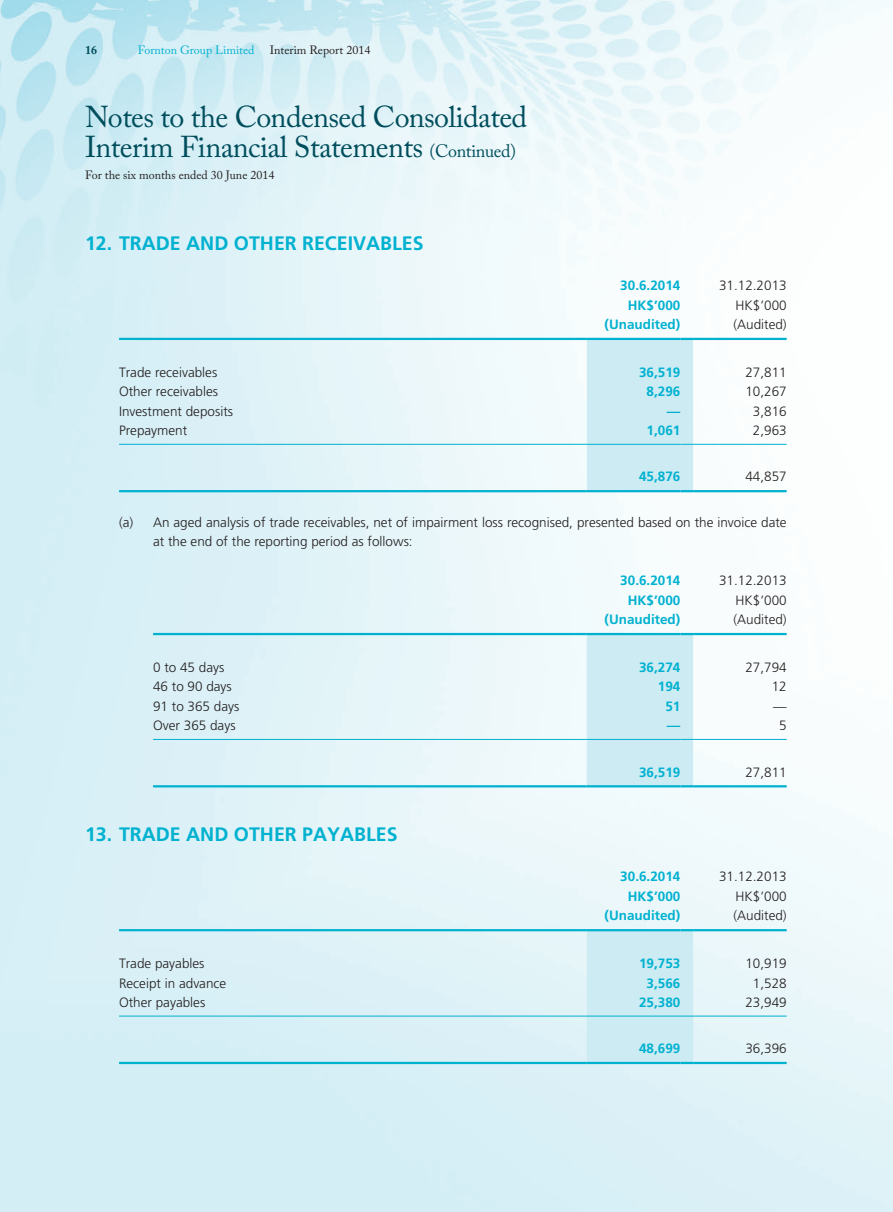
<style>
.page{position:relative;width:893px;height:1212px;background:#fff}
.page>*{position:absolute;margin:0;border:0;box-sizing:border-box;transform-origin:0 0}
.t1{font:30px/30px "Adobe Caslon Pro";letter-spacing:-.02em;color:#004e5d}
.t2{font:700 19.5px "Frutiger LT Std";color:#00b1d0}
.t3{font:300 13.5px/19.5px "Frutiger LT Std";color:#231f20}
.t4{font:700 13.5px "Frutiger LT Std";color:#00b1d0}
.t5{font:12px "Adobe Caslon Pro";color:#231f20}
.t6{font:12px "Adobe Caslon Pro";color:#00b1d0}
.t7{font:700 12px "Adobe Caslon Pro";color:#004e5d}
.s1{font-size:18px}
</style>
<div class="page">
<hr style="left:119px;top:444px;width:468px;height:1px;background:#00b1d0">
<hr style="left:693px;top:444px;width:94px;height:1px;background:#00b1d0">
<hr style="left:119px;top:338px;width:468px;height:2px;background:#00b1d0">
<hr style="left:693px;top:338px;width:94px;height:2px;background:#00b1d0">
<hr style="left:119px;top:490px;width:468px;height:2px;background:#00b1d0">
<div style="left:587px;top:338px;width:106px;height:154px;background:#ccebf3"></div>
<hr style="left:693px;top:490px;width:94px;height:2px;background:#00b1d0">
<hr style="left:153px;top:739px;width:434px;height:1px;background:#00b1d0">
<hr style="left:693px;top:739px;width:94px;height:1px;background:#00b1d0">
<hr style="left:153px;top:633px;width:434px;height:2px;background:#00b1d0">
<hr style="left:693px;top:633px;width:94px;height:2px;background:#00b1d0">
<hr style="left:153px;top:785px;width:434px;height:2px;background:#00b1d0">
<div style="left:587px;top:633px;width:106px;height:154px;background:#ccebf3"></div>
<hr style="left:693px;top:785px;width:94px;height:2px;background:#00b1d0">
<hr style="left:119px;top:1016px;width:468px;height:1px;background:#00b1d0">
<hr style="left:693px;top:1016px;width:94px;height:1px;background:#00b1d0">
<hr style="left:119px;top:929px;width:468px;height:2px;background:#00b1d0">
<hr style="left:693px;top:929px;width:94px;height:2px;background:#00b1d0">
<hr style="left:119px;top:1062px;width:468px;height:2px;background:#00b1d0">
<div style="left:587px;top:929px;width:106px;height:135px;background:#ccebf3"></div>
<hr style="left:693px;top:1062px;width:94px;height:2px;background:#00b1d0">
<p class="t7" style="left:85px;top:43px;width:13px">16</p>
<p class="t6" style="left:138px;top:43px;width:118px">Fornton Group Limited</p>
<p class="t5" style="left:270px;top:43px;width:102px">Interim Report 2014</p>
<h1 class="t1" style="left:85px;top:102px;width:444px">Notes to the Condensed Consolidated<br>Interim Financial Statements <span class="s1">(Continued)</span></h1>
<p class="t5" style="left:85px;top:168px;width:191px">For the six months ended 30 June 2014</p>
<h2 class="t2" style="left:85px;top:232px;width:340px">12. TRADE AND OTHER RECEIVABLES</h2>
<p class="t4" style="left:620px;top:277px;width:62px">30.6.2014</p>
<p class="t3" style="left:719px;top:276px;width:69px">31.12.2013</p>
<p class="t4" style="left:628px;top:297px;width:54px">HK$’000</p>
<p class="t3" style="left:736px;top:295px;width:53px">HK$’000</p>
<p class="t4" style="left:605px;top:316px;width:77px">(Unaudited)</p>
<p class="t3" style="left:733px;top:315px;width:55px">(Audited)</p>
<p class="t3" style="left:119px;top:362px;width:100px">Trade receivables</p>
<p class="t4" style="left:639px;top:364px;width:43px">36,519</p>
<p class="t3" style="left:745px;top:362px;width:43px">27,811</p>
<p class="t3" style="left:119px;top:382px;width:100px">Other receivables</p>
<p class="t4" style="left:647px;top:384px;width:35px">8,296</p>
<p class="t3" style="left:745px;top:382px;width:43px">10,267</p>
<p class="t3" style="left:119px;top:401px;width:116px">Investment deposits</p>
<p class="t4" style="left:667px;top:403px;width:15px">—</p>
<p class="t3" style="left:753px;top:401px;width:35px">3,816</p>
<p class="t3" style="left:119px;top:421px;width:70px">Prepayment</p>
<p class="t4" style="left:647px;top:423px;width:35px">1,061</p>
<p class="t3" style="left:753px;top:421px;width:35px">2,963</p>
<p class="t4" style="left:639px;top:469px;width:43px">45,876</p>
<p class="t3" style="left:745px;top:467px;width:43px">44,857</p>
<p class="t3" style="left:153px;top:512px;width:635px;text-indent:-34px">(a) An aged analysis of trade receivables, net of impairment loss recognised, presented based on the invoice date at the end of the reporting period as follows:</p>
<p class="t4" style="left:620px;top:573px;width:62px">30.6.2014</p>
<p class="t3" style="left:719px;top:571px;width:69px">31.12.2013</p>
<p class="t4" style="left:628px;top:592px;width:54px">HK$’000</p>
<p class="t3" style="left:736px;top:590px;width:53px">HK$’000</p>
<p class="t4" style="left:605px;top:612px;width:77px">(Unaudited)</p>
<p class="t3" style="left:733px;top:610px;width:55px">(Audited)</p>
<p class="t3" style="left:153px;top:658px;width:73px">0 to 45 days</p>
<p class="t4" style="left:639px;top:659px;width:43px">36,274</p>
<p class="t3" style="left:745px;top:658px;width:43px">27,794</p>
<p class="t3" style="left:153px;top:677px;width:80px">46 to 90 days</p>
<p class="t4" style="left:658px;top:679px;width:24px">194</p>
<p class="t3" style="left:772px;top:677px;width:17px">12</p>
<p class="t3" style="left:153px;top:697px;width:88px">91 to 365 days</p>
<p class="t4" style="left:665px;top:698px;width:17px">51</p>
<p class="t3" style="left:773px;top:697px;width:15px">—</p>
<p class="t3" style="left:153px;top:716px;width:84px">Over 365 days</p>
<p class="t4" style="left:667px;top:718px;width:15px">—</p>
<p class="t3" style="left:779px;top:716px;width:9px">5</p>
<p class="t4" style="left:639px;top:764px;width:43px">36,519</p>
<p class="t3" style="left:745px;top:762px;width:43px">27,811</p>
<h2 class="t2" style="left:85px;top:823px;width:314px">13. TRADE AND OTHER PAYABLES</h2>
<p class="t4" style="left:620px;top:869px;width:62px">30.6.2014</p>
<p class="t3" style="left:719px;top:867px;width:69px">31.12.2013</p>
<p class="t4" style="left:628px;top:888px;width:54px">HK$’000</p>
<p class="t3" style="left:736px;top:887px;width:53px">HK$’000</p>
<p class="t4" style="left:605px;top:908px;width:77px">(Unaudited)</p>
<p class="t3" style="left:733px;top:906px;width:55px">(Audited)</p>
<p class="t3" style="left:119px;top:954px;width:87px">Trade payables</p>
<p class="t4" style="left:639px;top:955px;width:43px">19,753</p>
<p class="t3" style="left:745px;top:954px;width:43px">10,919</p>
<p class="t3" style="left:119px;top:973px;width:109px">Receipt in advance</p>
<p class="t4" style="left:647px;top:975px;width:35px">3,566</p>
<p class="t3" style="left:753px;top:973px;width:35px">1,528</p>
<p class="t3" style="left:119px;top:993px;width:88px">Other payables</p>
<p class="t4" style="left:639px;top:994px;width:43px">25,380</p>
<p class="t3" style="left:745px;top:993px;width:43px">23,949</p>
<p class="t4" style="left:639px;top:1040px;width:43px">48,699</p>
<p class="t3" style="left:745px;top:1039px;width:43px">36,396</p>
</div>
